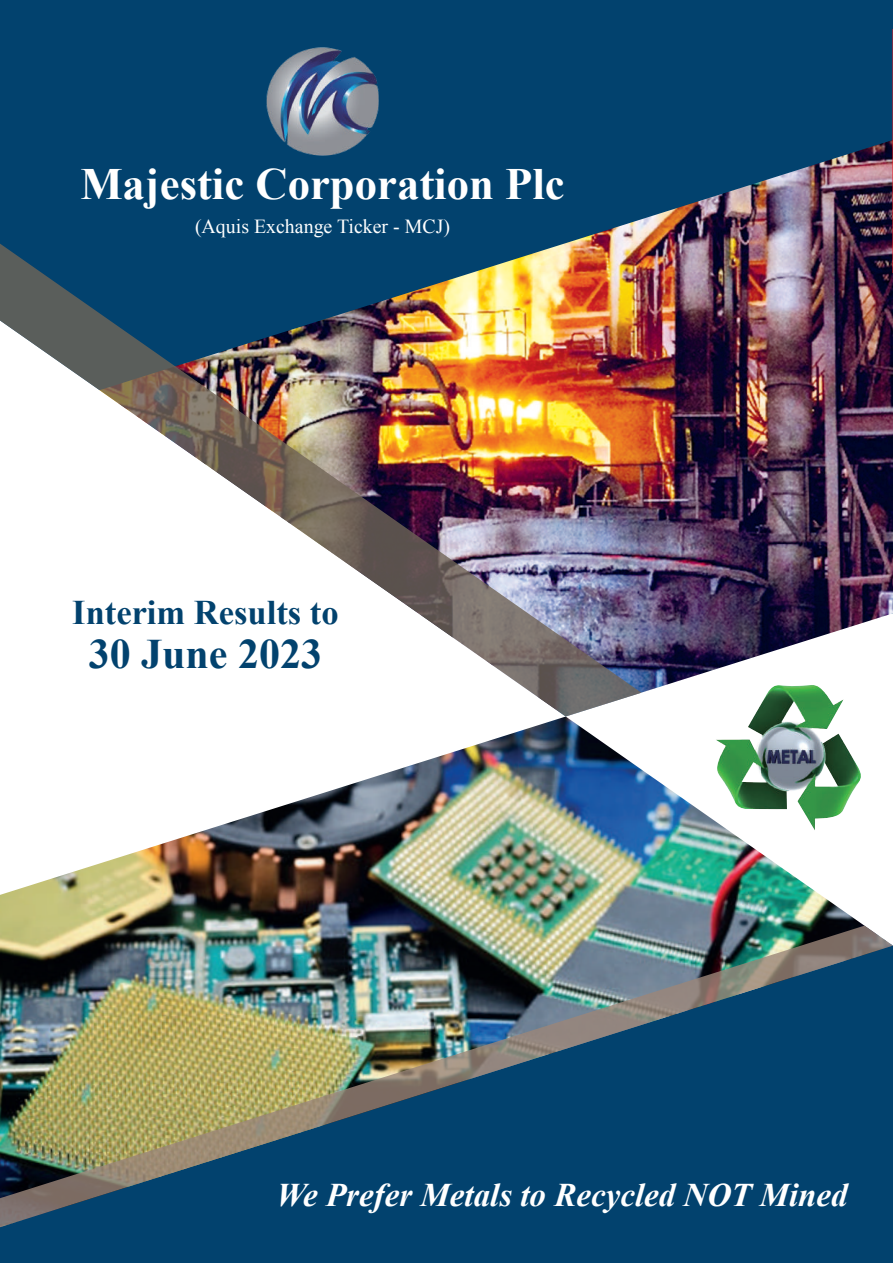
<style>
.page{position:relative;width:893px;height:1263px;background:#02426e}
.page>*{position:absolute;margin:0;border:0;box-sizing:border-box;transform-origin:0 0}
.t1{font:700 44.7px "Times New Roman";color:#fff}
.t2{font:700 42px "Times New Roman";color:#02426e}
.t3{font:700 34.5px "Times New Roman";color:#02426e}
.t4{font:italic 700 33px "Times New Roman";color:#fff}
.t5{font:19.8px "Times New Roman";color:#fff}
</style>
<div class="page">
<img style="left:0;top:716px;width:893px;height:210px">
<img style="left:563px;top:140px;width:330px;height:576px">
<img style="left:0;top:926px;width:893px;height:301px">
<img style="left:266px;top:47px;width:113px;height:109px">
<img style="left:0;top:716px;width:566px;height:179px">
<img style="left:0;top:244px;width:641px;height:472px">
<img style="left:715px;top:685px;width:147px;height:145px">
<h1 class="t1" style="left:80px;top:153px;width:486px">Majestic Corporation Plc</h1>
<p class="t5" style="left:195px;top:213px;width:257px">(Aquis Exchange Ticker - MCJ)</p>
<p class="t3" style="left:72px;top:589px;width:268px">Interim Results to</p>
<p class="t2" style="left:89px;top:625px;width:235px">30 June 2023</p>
<p class="t4" style="left:276px;top:1172px;width:573px">We Prefer Metals to Recycled NOT Mined</p>
</div>
